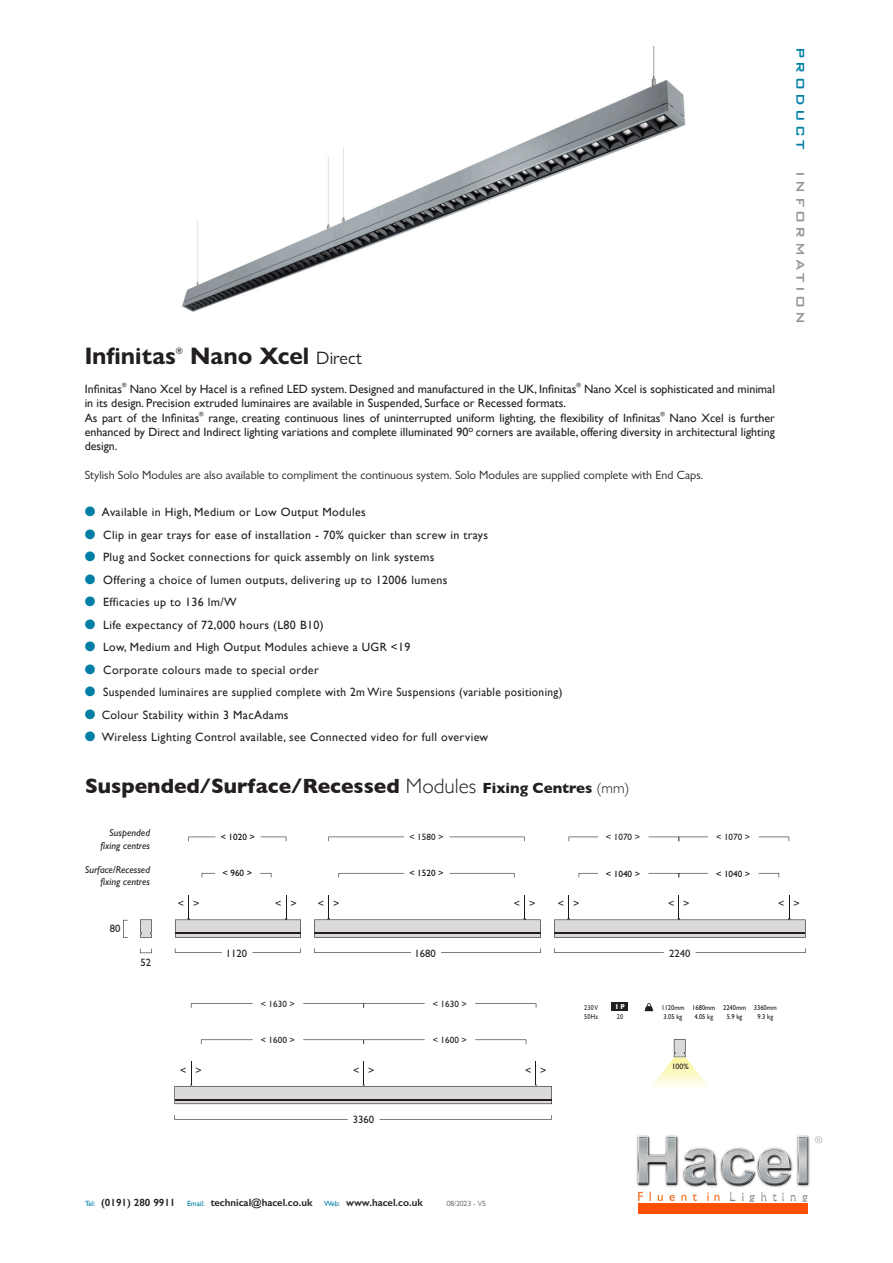
<style>
.page{position:relative;width:893px;height:1263px;background:#fff}
.page>*{position:absolute;margin:0;border:0;box-sizing:border-box;transform-origin:0 0}
.t1{font:700 24px "Gill Sans Nova";color:#231f20}
.t2{font:700 21px "Gill Sans";color:#231f20}
.t3{font:500 15px "Bank Gothic BT";letter-spacing:.22em;color:#939598}
.t4{font:500 15px "Bank Gothic BT";letter-spacing:.22em;color:#007ea5}
.t5{font:12px/14.4px "Gill Sans";letter-spacing:.03em;color:#231f20;text-align:justify}
.t6{font:12px "Gill Sans";color:#231f20}
.t7{font:12px "Gill Sans Nova";color:#231f20}
.t8{font:12px "Gill Sans";letter-spacing:.03em;color:#231f20;scale:.95 1}
.t9{font:10.65px "Gill Sans";color:#231f20}
.t10{font:600 10.5px "Gill Sans";color:#231f20}
.t11{font:italic 10.05px/12px "Gill Sans";color:#231f20;text-align:right}
.t12{font:9.15px "Gill Sans";color:#231f20}
.t13{font:9.15px "Gill Sans";color:#040503}
.t14{font:9.15px "Gill Sans";color:#1a1a18}
.t15{font:7.95px "Gill Sans";color:#231f20}
.t16{font:300 7.5px "Gill Sans Nova";color:#231f20}
.t17{font:7.2px "Gill Sans";color:#1a1a18;scale:.9 1}
.t18{font:7.2px "Gill Sans";letter-spacing:.05em;color:#231f20;scale:.85 1}
.t19{font:700 7.2px "Gill Sans";color:#fff;scale:.85 1}
.t20{font:6px "Gill Sans";color:#231f20}
.s1{font-weight:400;font-size:18px}
.s2{color:#007ea5}
.s3{font-weight:300}
.s4{font-size:15px}
.s5{font-weight:300;font-size:15px}
.s6{font-weight:400;font-size:7.5px;color:#007ea5}
</style>
<div class="page">
<img style="left:636px;top:1135px;width:187px;height:66px">
<div style="left:638px;top:1203px;width:170px;height:10px;background:#ff5000"></div>
<svg style="left:188px;top:837px;width:28px;height:4px"></svg>
<svg style="left:261px;top:837px;width:25px;height:4px"></svg>
<svg style="left:328px;top:837px;width:76px;height:4px"></svg>
<svg style="left:449px;top:837px;width:76px;height:4px"></svg>
<svg style="left:569px;top:837px;width:29px;height:4px"></svg>
<svg style="left:201px;top:1039px;width:52px;height:5px"></svg>
<svg style="left:303px;top:1039px;width:122px;height:5px"></svg>
<svg style="left:475px;top:1039px;width:51px;height:5px"></svg>
<svg style="left:191px;top:1003px;width:62px;height:5px"></svg>
<svg style="left:303px;top:1003px;width:122px;height:5px"></svg>
<svg style="left:475px;top:1003px;width:61px;height:5px"></svg>
<svg style="left:648px;top:837px;width:60px;height:4px"></svg>
<svg style="left:759px;top:837px;width:30px;height:4px"></svg>
<svg style="left:202px;top:873px;width:13px;height:4px"></svg>
<svg style="left:260px;top:873px;width:11px;height:4px"></svg>
<svg style="left:338px;top:873px;width:66px;height:4px"></svg>
<svg style="left:449px;top:873px;width:65px;height:4px"></svg>
<svg style="left:579px;top:873px;width:19px;height:4px"></svg>
<svg style="left:648px;top:873px;width:60px;height:4px"></svg>
<svg style="left:759px;top:873px;width:20px;height:4px"></svg>
<svg style="left:554px;top:895px;width:252px;height:42px"></svg>
<svg style="left:554px;top:948px;width:110px;height:5px"></svg>
<svg style="left:696px;top:948px;width:110px;height:5px"></svg>
<hr style="left:554px;top:932px;width:251px;height:1px;background:#231f20">
<hr style="left:554px;top:934px;width:251px;height:1px;background:#231f20">
<svg style="left:314px;top:895px;width:227px;height:42px"></svg>
<svg style="left:314px;top:948px;width:97px;height:5px"></svg>
<svg style="left:441px;top:948px;width:100px;height:5px"></svg>
<hr style="left:314px;top:932px;width:226px;height:1px;background:#231f20">
<hr style="left:314px;top:934px;width:226px;height:1px;background:#231f20">
<svg style="left:175px;top:895px;width:126px;height:42px"></svg>
<svg style="left:175px;top:948px;width:47px;height:5px"></svg>
<svg style="left:252px;top:948px;width:49px;height:5px"></svg>
<hr style="left:175px;top:932px;width:126px;height:1px;background:#231f20">
<hr style="left:175px;top:934px;width:126px;height:1px;background:#231f20">
<svg style="left:174px;top:1061px;width:378px;height:43px"></svg>
<hr style="left:175px;top:1099px;width:377px;height:1px;background:#231f20">
<hr style="left:175px;top:1100px;width:377px;height:1px;background:#231f20">
<svg style="left:140px;top:949px;width:12px;height:4px"></svg>
<svg style="left:123px;top:920px;width:5px;height:18px"></svg>
<svg style="left:140px;top:919px;width:12px;height:18px"></svg>
<div style="left:612px;top:1003px;width:16px;height:8px;background:#231f20"></div>
<svg style="left:645px;top:1003px;width:8px;height:8px"></svg>
<img style="left:652px;top:1057px;width:56px;height:30px">
<svg style="left:674px;top:1039px;width:11px;height:19px"></svg>
<img style="left:182px;top:47px;width:504px;height:265px">
<p class="t1" style="left:85px;top:341px;width:279px">Infinitas Nano Xcel <span class="s1">Direct</span></p>
<p class="t6" style="left:85px;top:382px;width:39px">Infinitas</p>
<p class="t20" style="left:122px;top:381px;width:6px">®</p>
<p class="t6" style="left:130px;top:382px;width:448px">Nano Xcel by Hacel is a refined LED system. Designed and manufactured in the UK, Infinitas</p>
<p class="t20" style="left:576px;top:381px;width:6px">®</p>
<p class="t6" style="left:584px;top:382px;width:192px">Nano Xcel is sophisticated and minimal</p>
<p class="t6" style="left:85px;top:396px;width:483px">in its design. Precision extruded luminaires are available in Suspended, Surface or Recessed formats.</p>
<p class="t6" style="left:85px;top:411px;width:116px">As part of the Infinitas</p>
<p class="t20" style="left:199px;top:410px;width:6px">®</p>
<p class="t6" style="left:209px;top:411px;width:453px">range, creating continuous lines of uninterrupted uniform lighting, the flexibility of Infinitas</p>
<p class="t20" style="left:660px;top:410px;width:6px">®</p>
<p class="t5" style="left:85px;top:410px;width:692px;text-indent:585px">Nano Xcel is further enhanced by Direct and Indirect lighting variations and complete illuminated 90<sup>o</sup> corners are available, offering diversity in architectural lighting design.</p>
<p class="t7" style="left:85px;top:468px;width:620px">Stylish Solo Modules are also available to compliment the continuous system. Solo Modules are supplied complete with End Caps.</p>
<p class="t5" style="left:85px;top:505px;width:283px"><span class="s2">●</span> Available in High, Medium or Low Output Modules</p>
<p class="t5" style="left:85px;top:527px;width:405px"><span class="s2">●</span> Clip in gear trays for ease of installation - 70% quicker than screw in trays</p>
<p class="t5" style="left:85px;top:550px;width:351px"><span class="s2">●</span> Plug and Socket connections for quick assembly on link systems</p>
<p class="t5" style="left:85px;top:572px;width:364px"><span class="s2">●</span> Offering a choice of lumen outputs, delivering up to 12006 lumens</p>
<p class="t5" style="left:85px;top:595px;width:154px"><span class="s2">●</span> Efficacies up to 136 lm/W</p>
<p class="t5" style="left:85px;top:617px;width:241px"><span class="s2">●</span> Life expectancy of 72,000 hours (L80 B10)</p>
<p class="t5" style="left:85px;top:640px;width:327px"><span class="s2">●</span> Low, Medium and High Output Modules achieve a UGR &lt;19</p>
<p class="t5" style="left:85px;top:662px;width:236px"><span class="s2">●</span> Corporate colours made to special order</p>
<p class="t8" style="left:85px;top:685px;width:504px"><span class="s2">●</span> Suspended luminaires are supplied complete with 2m Wire Suspensions (variable positioning)</p>
<p class="t5" style="left:85px;top:707px;width:205px"><span class="s2">●</span> Colour Stability within 3 MacAdams</p>
<p class="t5" style="left:85px;top:730px;width:405px"><span class="s2">●</span> Wireless Lighting Control available, see Connected video for full overview</p>
<p class="t2" style="left:85px;top:770px;width:546px">Suspended/Surface/Recessed <span class="s3">Modules</span> <span class="s4">Fixing Centres</span> <span class="s5">(mm)</span></p>
<p class="t13" style="left:221px;top:831px;width:36px">&lt; 1020 &gt;</p>
<p class="t12" style="left:409px;top:831px;width:36px">&lt; 1580 &gt;</p>
<p class="t12" style="left:606px;top:832px;width:36px">&lt; 1070 &gt;</p>
<p class="t11" style="left:101px;top:827px;width:51px">Suspended fixing centres</p>
<p class="t11" style="left:85px;top:863px;width:67px">Surface/Recessed fixing centres</p>
<p class="t12" style="left:716px;top:832px;width:36px">&lt; 1070 &gt;</p>
<p class="t13" style="left:223px;top:868px;width:31px">&lt; 960 &gt;</p>
<p class="t13" style="left:409px;top:868px;width:36px">&lt; 1520 &gt;</p>
<p class="t13" style="left:606px;top:868px;width:36px">&lt; 1040 &gt;</p>
<p class="t13" style="left:716px;top:868px;width:36px">&lt; 1040 &gt;</p>
<p class="t4" style="left:809px;top:47px;width:104px;rotate:90deg">PRODUCT</p>
<p class="t3" style="left:809px;top:171px;width:154px;rotate:90deg">INFORMATION</p>
<p class="t9" style="left:110px;top:922px;width:12px">80</p>
<p class="t9" style="left:140px;top:956px;width:12px">52</p>
<p class="t9" style="left:178px;top:897px;width:23px">&lt; &gt;</p>
<p class="t9" style="left:275px;top:897px;width:23px">&lt; &gt;</p>
<p class="t9" style="left:318px;top:897px;width:23px">&lt; &gt;</p>
<p class="t9" style="left:514px;top:897px;width:23px">&lt; &gt;</p>
<p class="t9" style="left:558px;top:897px;width:23px">&lt; &gt;</p>
<p class="t9" style="left:668px;top:897px;width:23px">&lt; &gt;</p>
<p class="t9" style="left:778px;top:897px;width:23px">&lt; &gt;</p>
<p class="t9" style="left:226px;top:947px;width:23px">1120</p>
<p class="t9" style="left:414px;top:947px;width:23px">1680</p>
<p class="t9" style="left:669px;top:947px;width:23px">2240</p>
<p class="t12" style="left:261px;top:998px;width:36px">&lt; 1630 &gt;</p>
<p class="t12" style="left:433px;top:998px;width:36px">&lt; 1630 &gt;</p>
<p class="t14" style="left:261px;top:1035px;width:36px">&lt; 1600 &gt;</p>
<p class="t14" style="left:433px;top:1035px;width:36px">&lt; 1600 &gt;</p>
<p class="t9" style="left:180px;top:1064px;width:23px">&lt; &gt;</p>
<p class="t9" style="left:353px;top:1064px;width:23px">&lt; &gt;</p>
<p class="t9" style="left:525px;top:1064px;width:23px">&lt; &gt;</p>
<p class="t9" style="left:353px;top:1113px;width:23px">3360</p>
<p class="t18" style="left:584px;top:1003px;width:18px">230V</p>
<p class="t18" style="left:584px;top:1012px;width:18px">50Hz</p>
<p class="t19" style="left:616px;top:1001px;width:12px">I P</p>
<p class="t18" style="left:617px;top:1012px;width:9px">20</p>
<p class="t17" style="left:661px;top:1004px;width:27px">1120mm</p>
<p class="t17" style="left:664px;top:1012px;width:22px">3.05 kg</p>
<p class="t17" style="left:692px;top:1004px;width:27px">1680mm</p>
<p class="t17" style="left:694px;top:1012px;width:22px">4.05 kg</p>
<p class="t17" style="left:723px;top:1004px;width:27px">2240mm</p>
<p class="t17" style="left:727px;top:1012px;width:19px">5.9 kg</p>
<p class="t17" style="left:754px;top:1004px;width:27px">3360mm</p>
<p class="t17" style="left:758px;top:1012px;width:19px">9.3 kg</p>
<p class="t15" style="left:672px;top:1061px;width:19px">100%</p>
<p class="t10" style="left:85px;top:1196px;width:339px"><span class="s6">Tel:</span> (0191) 280 9911 <span class="s6">Email:</span> technical@hacel.co.uk <span class="s6">Web:</span> www.hacel.co.uk</p>
<p class="t16" style="left:447px;top:1199px;width:41px">08/2023 - V5</p>
</div>
